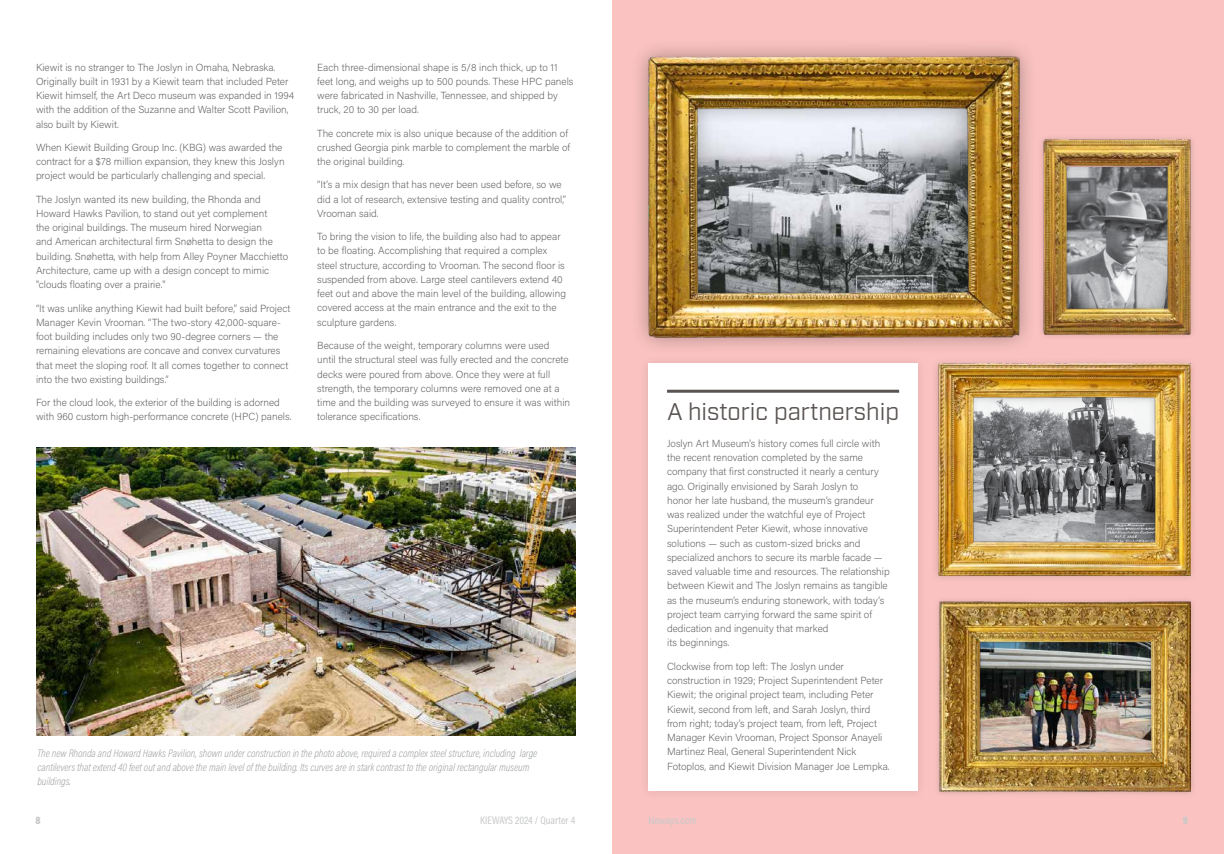
<style>
.page{position:relative;width:1224px;height:854px;background:#fff}
.page>*{position:absolute;margin:0;border:0;box-sizing:border-box;transform-origin:0 0}
.t1{font:24px "Industry";color:#595452}
.t2{font:italic 200 11px/14px "Acumin Pro Cond";color:#939598}
.t3{font:11px "Acumin Pro Cond";color:#c7c8ca}
.t4{font:900 11px "Acumin Pro Cond";color:#c7c8ca}
.t5{font:200 10.2px/14.2px "Acumin Pro";color:#58595b}
</style>
<div class="page">
<div style="left:612px;top:0;width:612px;height:853px;background:#fac3c1"></div>
<div style="left:1037px;top:134px;width:160px;height:206px;background:#000;opacity:.18"></div>
<img style="left:1043px;top:140px;width:148px;height:194px">
<div style="left:639px;top:353px;width:289px;height:447px;background:#000;opacity:.11"></div>
<div style="left:649px;top:363px;width:269px;height:427px;background:#fff"></div>
<hr style="left:667px;top:389px;width:232px;height:3px;background:#595452">
<div style="left:931px;top:356px;width:267px;height:226px;background:#000;opacity:.18"></div>
<img style="left:938px;top:363px;width:253px;height:212px">
<div style="left:630px;top:38px;width:407px;height:317px;background:#000;opacity:.32"></div>
<img style="left:648px;top:57px;width:371px;height:280px">
<img style="left:36px;top:447px;width:540px;height:288px">
<div style="left:933px;top:596px;width:263px;height:201px;background:#000;opacity:.18"></div>
<img style="left:938px;top:601px;width:253px;height:190px">
<p class="t5" style="left:36px;top:59px;width:260px">Kiewit is no stranger to The Joslyn in Omaha, Nebraska.<br>Originally built in 1931 by a Kiewit team that included Peter Kiewit himself, the Art Deco museum was expanded in 1994 with the addition of the Suzanne and Walter Scott Pavilion, also built by Kiewit.</p>
<p class="t5" style="left:36px;top:140px;width:250px">When Kiewit Building Group Inc. (KBG) was awarded the contract for a $78 million expansion, they knew this Joslyn project would be particularly challenging and special.</p>
<p class="t5" style="left:36px;top:191px;width:254px">The Joslyn wanted its new building, the Rhonda and Howard Hawks Pavilion, to stand out yet complement<br>the original buildings. The museum hired Norwegian<br>and American architectural firm Snøhetta to design the building. Snøhetta, with help from Alley Poyner Macchietto Architecture, came up with a design concept to mimic "clouds floating over a prairie."</p>
<p class="t5" style="left:36px;top:300px;width:256px">“It was unlike anything Kiewit had built before,” said Project Manager Kevin Vrooman. “The two-story 42,000-square&shy;foot building includes only two 90-degree corners — the remaining elevations are concave and convex curvatures that meet the sloping roof. It all comes together to connect into the two existing buildings.”</p>
<p class="t5" style="left:36px;top:395px;width:257px">For the cloud look, the exterior of the building is adorned with 960 custom high-performance concrete (HPC) panels.</p>
<p class="t5" style="left:317px;top:59px;width:258px">Each three-dimensional shape is 5/8 inch thick, up to 11 feet long, and weighs up to 500 pounds. These HPC panels were fabricated in Nashville, Tennessee, and shipped by truck, 20 to 30 per load.</p>
<p class="t5" style="left:317px;top:125px;width:254px">The concrete mix is also unique because of the addition of crushed Georgia pink marble to complement the marble of the original building.</p>
<p class="t5" style="left:317px;top:177px;width:250px">“It’s a mix design that has never been used before, so we did a lot of research, extensive testing and quality control,”<br>Vrooman said.</p>
<p class="t5" style="left:317px;top:229px;width:250px">To bring the vision to life, the building also had to appear to be floating. Accomplishing that required a complex steel structure, according to Vrooman. The second floor is suspended from above. Large steel cantilevers extend 40 feet out and above the main level of the building, allowing covered access at the main entrance and the exit to the sculpture gardens.</p>
<p class="t5" style="left:317px;top:338px;width:255px">Because of the weight, temporary columns were used until the structural steel was fully erected and the concrete decks were poured from above. Once they were at full strength, the temporary columns were removed one at a time and the building was surveyed to ensure it was within tolerance specifications.</p>
<h1 class="t1" style="left:667px;top:397px;width:234px">A historic partnership</h1>
<p class="t5" style="left:667px;top:435px;width:224px">Joslyn Art Museum’s history comes full circle with the recent renovation completed by the same company that first constructed it nearly a century ago. Originally envisioned by Sarah Joslyn to<br>honor her late husband, the museum’s grandeur was realized under the watchful eye of Project Superintendent Peter Kiewit, whose innovative solutions — such as custom-sized bricks and specialized anchors to secure its marble facade — saved valuable time and resources. The relationship between Kiewit and The Joslyn remains as tangible as the museum’s enduring stonework, with today’s project team carrying forward the same spirit of dedication and ingenuity that marked<br>its beginnings.</p>
<p class="t5" style="left:667px;top:658px;width:224px">Clockwise from top left: The Joslyn under construction in 1929; Project Superintendent Peter Kiewit; the original project team, including Peter Kiewit, second from left, and Sarah Joslyn, third from right; today’s project team, from left, Project Manager Kevin Vrooman, Project Sponsor Anayeli Martinez Real, General Superintendent Nick Fotoplos, and Kiewit Division Manager Joe Lempka.</p>
<p class="t2" style="left:37px;top:745px;width:501px">The new Rhonda and Howard Hawks Pavilion, shown under construction in the photo above, required a complex steel structure, including large cantilevers that extend 40 feet out and above the main level of the building. Its curves are in stark contrast to the original rectangular museum buildings.</p>
<p class="t4" style="left:36px;top:812px;width:7px">8</p>
<p class="t3" style="left:480px;top:812px;width:97px">KIEWAYS 2024 / Quarter 4</p>
<p class="t3" style="left:648px;top:812px;width:50px">kieways.com</p>
<p class="t4" style="left:1183px;top:812px;width:7px">9</p>
</div>
